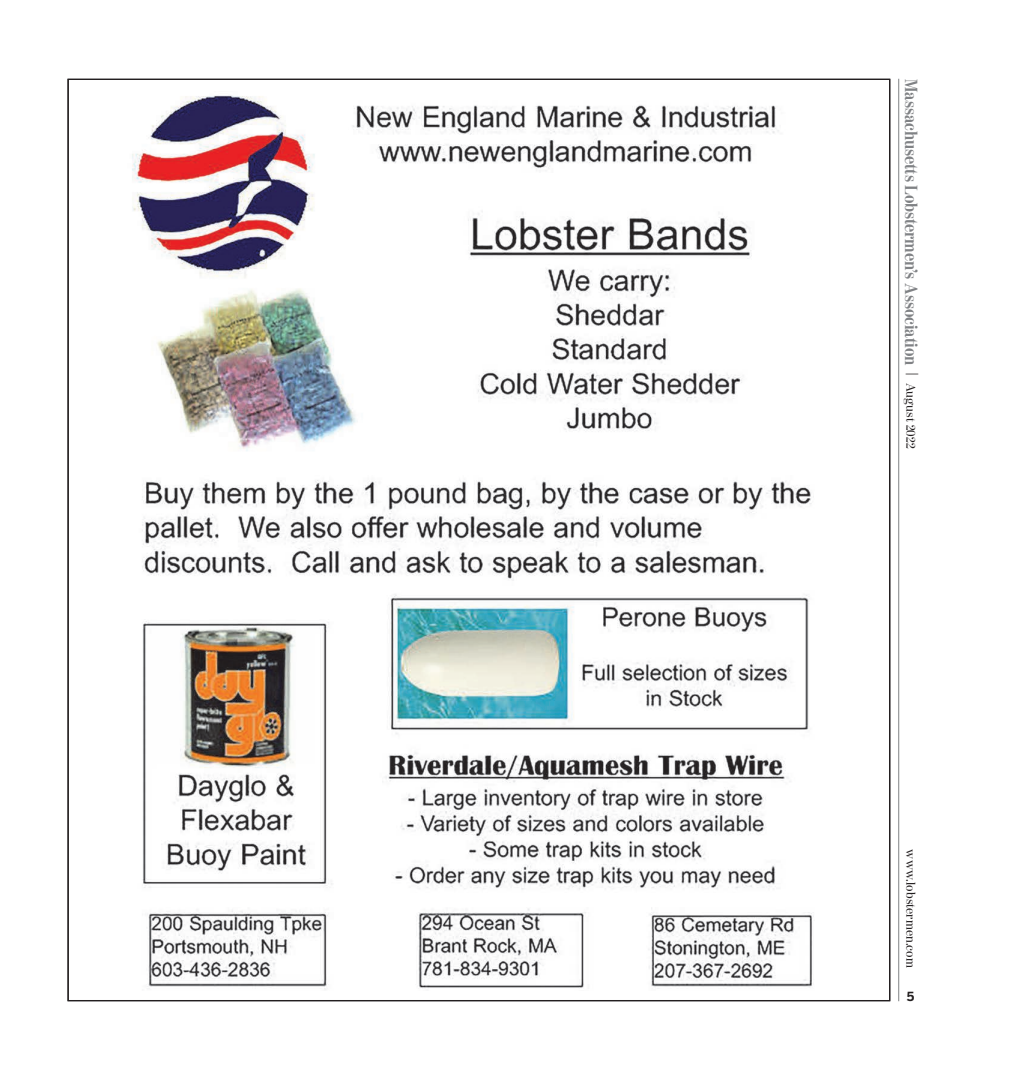
<style>
.page{position:relative;width:1024px;height:1080px;background:#fff}
.page>*{position:absolute;margin:0;border:0;box-sizing:border-box;transform-origin:0 0}
.t1{font:700 17.5px "Moderno FB Cond";letter-spacing:-.005em;color:#808285}
.t2{font:12.5px "Moderno FB";letter-spacing:-.005em;color:#231f20}
.t3{font:700 12.5px "Benton Sans";color:#231f20}
</style>
<div class="page">
<hr style="left:898px;top:79px;width:1px;height:922px;background:#808285">
<img style="left:132px;top:95px;width:682px;height:895px">
<p class="t1" style="left:921px;top:79px;width:288px;rotate:90deg">Massachusetts Lobstermen’s Association</p>
<p class="t2" style="left:917px;top:371px;width:79px;rotate:90deg">| August 2022</p>
<p class="t2" style="left:917px;top:849px;width:120px;rotate:90deg">www.lobstermen.com</p>
<p class="t3" style="left:907px;top:989px;width:9px">5</p>
</div>
